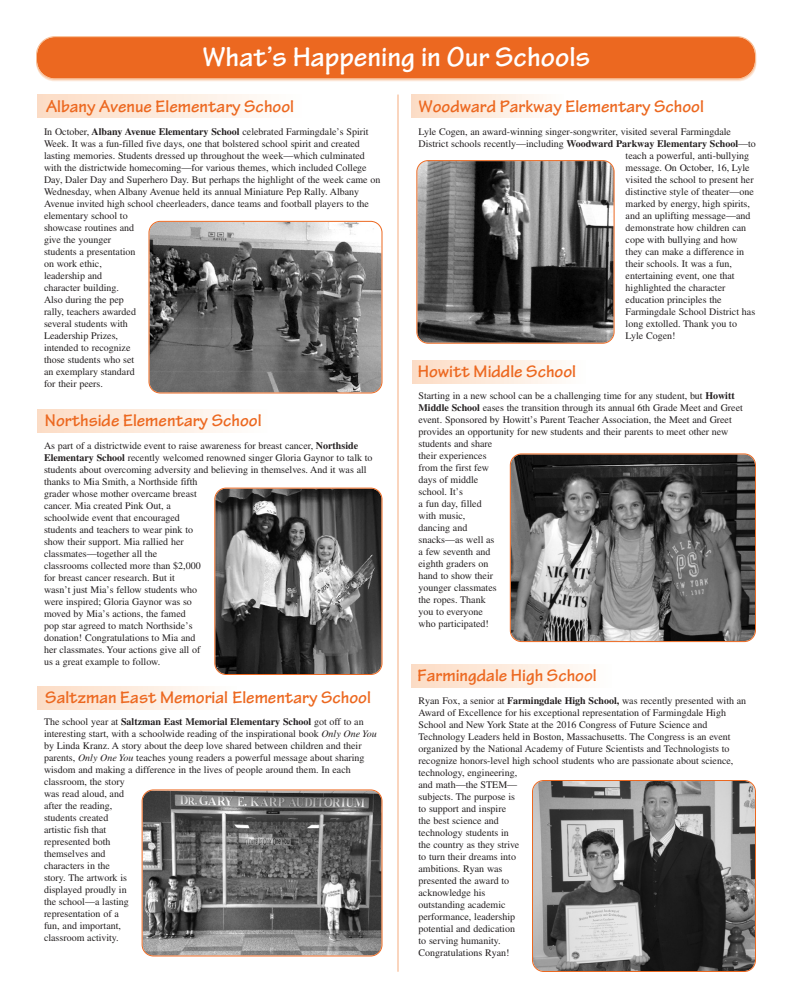
<style>
.page{position:relative;width:792px;height:1008px;background:#fff}
.page>*{position:absolute;margin:0;border:0;box-sizing:border-box;transform-origin:0 0}
.t1{font:700 29px "Tekton Pro";color:#fff}
.t2{font:700 18px "Tekton Pro";color:#ec6820}
.t3{font:10px/12px "Times";color:#231f20}
.s1{font-weight:700}
.s2{font-style:italic}
</style>
<div class="page">
<svg style="left:36px;top:38px;width:720px;height:43px"></svg>
<div style="left:36px;top:37px;width:720px;height:43px;background:#f9cdae;border-radius:18px"></div>
<svg style="left:36px;top:36px;width:720px;height:43px;background:#ec6d28"></svg>
<div style="left:412px;top:360px;width:174px;height:23px;background:linear-gradient(to right,#fcdbc4,#fefefc)"></div>
<div style="left:412px;top:95px;width:152px;height:23px;background:linear-gradient(to right,#fcdcc4,#fefefc)"></div>
<div style="left:37px;top:410px;width:231px;height:23px;background:linear-gradient(to right,#fcdbc4,#fefefd)"></div>
<div style="left:37px;top:686px;width:200px;height:23px;background:linear-gradient(to right,#fcdbc4,#fefefc)"></div>
<div style="left:37px;top:95px;width:264px;height:23px;background:linear-gradient(to right,#fcdbc4,#fefefd)"></div>
<div style="left:412px;top:664px;width:200px;height:23px;background:linear-gradient(to right,#fcdbc4,#fefefc)"></div>
<hr style="left:398px;top:95px;width:1px;height:877px;background:#f6ad7f">
<svg style="left:532px;top:780px;width:224px;height:192px;background:#757371"></svg>
<svg style="left:142px;top:789px;width:240px;height:167px;background:#777270"></svg>
<svg style="left:510px;top:453px;width:246px;height:189px;background:#696766"></svg>
<svg style="left:148px;top:221px;width:234px;height:173px;background:#747271"></svg>
<svg style="left:214px;top:488px;width:168px;height:187px;background:#676260"></svg>
<svg style="left:416px;top:160px;width:199px;height:184px;background:#615e5d"></svg>
<h1 class="t1" style="left:202px;top:39px;width:389px">What’s Happening in Our Schools</h1>
<h2 class="t2" style="left:46px;top:95px;width:250px">Albany Avenue Elementary School</h2>
<h2 class="t2" style="left:418px;top:95px;width:287px">Woodward Parkway Elementary School</h2>
<p class="t3" style="left:44px;top:126px;width:338px">In October, <span class="s1">Albany Avenue Elementary School</span> celebrated Farmingdale’s Spirit Week. It was a fun-filled five days, one that bolstered school spirit and created lasting memories. Students dressed up throughout the week—which culminated with the districtwide homecoming—for various themes, which included College Day, Daler Day and Superhero Day. But perhaps the highlight of the week came on Wednesday, when Albany Avenue held its annual Miniature Pep Rally. Albany Avenue invited high school cheerleaders, dance teams and football players to the elementary school to<br>showcase routines and<br>give the younger<br>students a presentation<br>on work ethic,<br>leadership and<br>character building.<br>Also during the pep<br>rally, teachers awarded<br>several students with<br>Leadership Prizes,<br>intended to recognize<br>those students who set<br>an exemplary standard<br>for their peers.</p>
<h2 class="t2" style="left:45px;top:410px;width:218px">Northside Elementary School</h2>
<p class="t3" style="left:44px;top:441px;width:330px">As part of a districtwide event to raise awareness for breast cancer, <span class="s1">Northside Elementary School</span> recently welcomed renowned singer Gloria Gaynor to talk to students about overcoming adversity and believing in themselves. And it was all thanks to Mia Smith, a Northside fifth<br>grader whose mother overcame breast<br>cancer. Mia created Pink Out, a<br>schoolwide event that encouraged<br>students and teachers to wear pink to<br>show their support. Mia rallied her<br>classmates—together all the<br>classrooms collected more than $2,000<br>for breast cancer research. But it<br>wasn’t just Mia’s fellow students who<br>were inspired; Gloria Gaynor was so<br>moved by Mia’s actions, the famed<br>pop star agreed to match Northside’s<br>donation! Congratulations to Mia and<br>her classmates. Your actions give all of<br>us a great example to follow.</p>
<h2 class="t2" style="left:45px;top:687px;width:327px">Saltzman East Memorial Elementary School</h2>
<p class="t3" style="left:44px;top:716px;width:334px">The school year at <span class="s1">Saltzman East Memorial Elementary School</span> got off to an interesting start, with a schoolwide reading of the inspirational book <span class="s2">Only One You </span>by Linda Kranz. A story about the deep love shared between children and their parents, <span class="s2">Only One You</span> teaches young readers a powerful message about sharing wisdom and making a difference in the lives of people around them. In each classroom, the story<br>was read aloud, and<br>after the reading,<br>students created<br>artistic fish that<br>represented both<br>themselves and<br>characters in the<br>story. The artwork is<br>displayed proudly in<br>the school—a lasting<br>representation of a<br>fun, and important,<br>classroom activity.</p>
<p class="t3" style="left:419px;top:126px;width:314px">Lyle Cogen, an award-winning singer-songwriter, visited several Farmingdale</p>
<p class="t3" style="left:419px;top:138px;width:339px">District schools recently—including <span class="s1">Woodward Parkway Elementary School</span>—to</p>
<p class="t3" style="left:626px;top:150px;width:125px">teach a powerful, anti-bullying</p>
<p class="t3" style="left:626px;top:162px;width:126px">message. On October, 16, Lyle</p>
<p class="t3" style="left:626px;top:174px;width:130px">visited the school to present her</p>
<p class="t3" style="left:626px;top:186px;width:130px">distinctive style of theater—one</p>
<p class="t3" style="left:626px;top:198px;width:126px">marked by energy, high spirits,</p>
<p class="t3" style="left:626px;top:210px;width:126px">and an uplifting message—and</p>
<p class="t3" style="left:626px;top:222px;width:122px">demonstrate how children can</p>
<p class="t3" style="left:626px;top:234px;width:114px">cope with bullying and how</p>
<p class="t3" style="left:626px;top:246px;width:120px">they can make a difference in</p>
<p class="t3" style="left:626px;top:258px;width:108px">their schools. It was a fun,</p>
<p class="t3" style="left:626px;top:270px;width:111px">entertaining event, one that</p>
<p class="t3" style="left:626px;top:282px;width:101px">highlighted the character</p>
<p class="t3" style="left:626px;top:294px;width:97px">education principles the</p>
<p class="t3" style="left:626px;top:306px;width:131px">Farmingdale School District has</p>
<p class="t3" style="left:626px;top:318px;width:113px">long extolled. Thank you to</p>
<p class="t3" style="left:626px;top:330px;width:51px">Lyle Cogen!</p>
<h2 class="t2" style="left:418px;top:361px;width:160px">Howitt Middle School</h2>
<p class="t3" style="left:419px;top:391px;width:326px">Starting in a new school can be a challenging time for any student, but <span class="s1">Howitt<br>Middle School</span> eases the transition through its annual 6th Grade Meet and Greet event. Sponsored by Howitt’s Parent Teacher Association, the Meet and Greet provides an opportunity for new students and their parents to meet other new students and share<br>their experiences<br>from the first few<br>days of middle<br>school. It’s<br>a fun day, filled<br>with music,<br>dancing and<br>snacks—as well as<br>a few seventh and<br>eighth graders on<br>hand to show their<br>younger classmates<br>the ropes. Thank<br>you to everyone<br>who participated!</p>
<h2 class="t2" style="left:418px;top:664px;width:181px">Farmingdale High School</h2>
<p class="t3" style="left:419px;top:695px;width:329px">Ryan Fox, a senior at <span class="s1">Farmingdale High School,</span> was recently presented with an Award of Excellence for his exceptional representation of Farmingdale High School and New York State at the 2016 Congress of Future Science and Technology Leaders held in Boston, Massachusetts. The Congress is an event organized by the National Academy of Future Scientists and Technologists to recognize honors-level high school students who are passionate about science, technology, engineering,<br>and math—the STEM—<br>subjects. The purpose is<br>to support and inspire<br>the best science and<br>technology students in<br>the country as they strive<br>to turn their dreams into<br>ambitions. Ryan was<br>presented the award to<br>acknowledge his<br>outstanding academic<br>performance, leadership<br>potential and dedication<br>to serving humanity.<br>Congratulations Ryan!</p>
</div>
